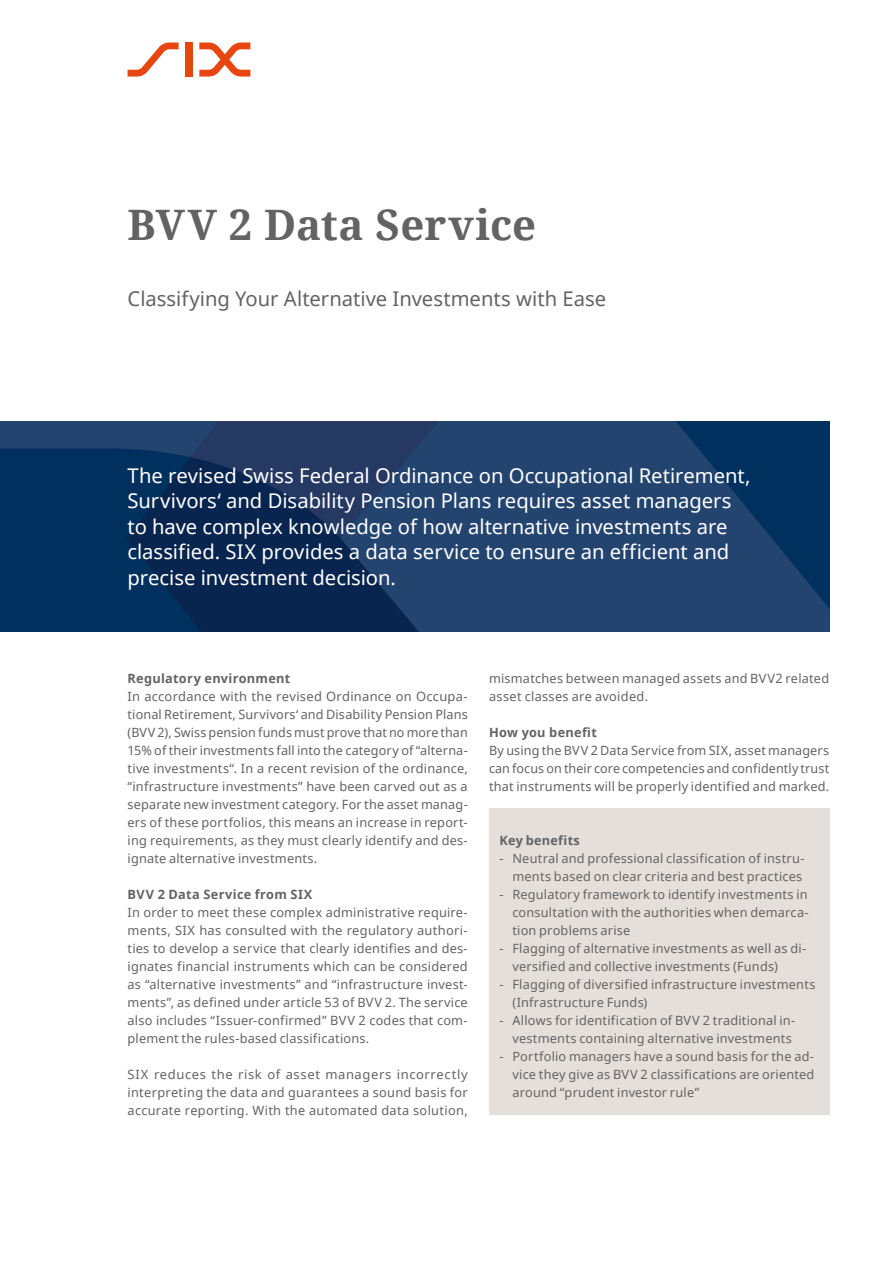
<style>
.page{position:relative;width:893px;height:1263px;background:#fff}
.page>*{position:absolute;margin:0;border:0;box-sizing:border-box;transform-origin:0 0}
.SIX_h1{font:700 42px "Noto Serif";letter-spacing:.005em;color:#646363}
.SIX_h3{font:20.25px/25.5px "Noto Sans";letter-spacing:-.005em;color:#fff}
.SIX_h2{font:20.25px "Noto Sans";color:#646363}
.SIX_copy{font:12.75px/18px "Noto Sans";letter-spacing:.02em;color:#646363;text-align:justify}
.SIX_copy_bullets{font:12.75px/18px "Noto Sans";letter-spacing:.015em;color:#646363;text-align:right}
.SIX_lead_copy_bold{font:700 12.75px "Noto Sans";letter-spacing:.025em;color:#646363}
.SIX_copy_bullets-2{font:700 12.75px "Noto Sans";letter-spacing:.015em;color:#646363}
</style>
<div class="page">
<svg style="left:128px;top:43px;width:51px;height:34px"></svg>
<div style="left:185px;top:43px;width:8px;height:34px;background:#e84610"></div>
<svg style="left:199px;top:43px;width:51px;height:34px"></svg>
<svg style="left:0;top:421px;width:191px;height:210px;background:#05315d"></svg>
<svg style="left:191px;top:421px;width:638px;height:210px;background:#1b3a66"></svg>
<div style="left:489px;top:809px;width:340px;height:306px;background:#e4dfdb"></div>
<p class="SIX_h1" style="left:128px;top:196px;width:410px">BVV 2 Data Service</p>
<p class="SIX_h2" style="left:128px;top:285px;width:480px">Classifying Your Alternative Investments with Ease</p>
<p class="SIX_h3" style="left:128px;top:462px;width:624px">The revised Swiss Federal Ordinance on Occupational Retirement, Survivors‘ and Disability Pension Plans requires asset managers to have complex knowledge of how alternative investments are classified. SIX provides a data service to ensure an efficient and precise investment decision.</p>
<p class="SIX_lead_copy_bold" style="left:128px;top:669px;width:164px">Regulatory environment</p>
<p class="SIX_copy" style="left:128px;top:687px;width:342px">In accordance with the revised Ordinance on Occupa&shy;tional Retirement, Survivors‘ and Disability Pension Plans (BVV 2), Swiss pension funds must prove that no more than 15% of their investments fall into the category of “alterna&shy;tive investments“. In a recent revision of the ordinance, “infrastructure investments” have been carved out as a separate new investment category. For the asset manag&shy;ers of these portfolios, this means an increase in report&shy;ing requirements, as they must clearly identify and des&shy;ignate alternative investments.</p>
<p class="SIX_lead_copy_bold" style="left:128px;top:885px;width:186px">BVV 2 Data Service from SIX</p>
<p class="SIX_copy" style="left:128px;top:903px;width:342px">In order to meet these complex administrative require&shy;ments, SIX has consulted with the regulatory authori&shy;ties to develop a service that clearly identifies and des&shy;ignates financial instruments which can be considered as “alternative investments” and “infrastructure invest&shy;ments”, as defined under article 53 of BVV 2. The service also includes “Issuer-confirmed” BVV 2 codes that com&shy;plement the rules-based classifications.</p>
<p class="SIX_copy" style="left:128px;top:1065px;width:342px">SIX reduces the risk of asset managers incorrectly interpreting the data and guarantees a sound basis for accurate reporting. With the automated data solution,</p>
<p class="SIX_copy" style="left:489px;top:669px;width:342px">mismatches between managed assets and BVV2 related asset classes are avoided.</p>
<p class="SIX_lead_copy_bold" style="left:489px;top:723px;width:109px">How you benefit</p>
<p class="SIX_copy" style="left:489px;top:741px;width:342px">By using the BVV 2 Data Service from SIX, asset managers can focus on their core competencies and confidently trust that instruments will be properly identified and marked.</p>
<p class="SIX_copy_bullets-2" style="left:500px;top:831px;width:82px">Key benefits</p>
<p class="SIX_copy_bullets" style="left:500px;top:849px;width:306px">- Neutral and professional classification of instru&shy;ments based on clear criteria and best practices</p>
<p class="SIX_copy_bullets" style="left:512px;top:885px;width:298px;text-align:justify;text-indent:-13px">- Regulatory framework to identify investments in consultation with the authorities when demarca&shy;tion problems arise</p>
<p class="SIX_copy_bullets" style="left:512px;top:939px;width:295px;text-align:left;text-indent:-13px">- Flagging of alternative investments as well as di&shy;versified and collective investments (Funds)</p>
<p class="SIX_copy_bullets" style="left:512px;top:975px;width:305px;text-align:left;text-indent:-13px">- Flagging of diversified infrastructure investments (Infrastructure Funds)</p>
<p class="SIX_copy_bullets" style="left:500px;top:1011px;width:297px">- Allows for identification of BVV 2 traditional in&shy;vestments containing alternative investments</p>
<p class="SIX_copy_bullets" style="left:512px;top:1047px;width:304px;text-align:justify;text-indent:-13px">- Portfolio managers have a sound basis for the ad&shy;vice they give as BVV 2 classifications are oriented around “prudent investor rule”</p>
</div>
